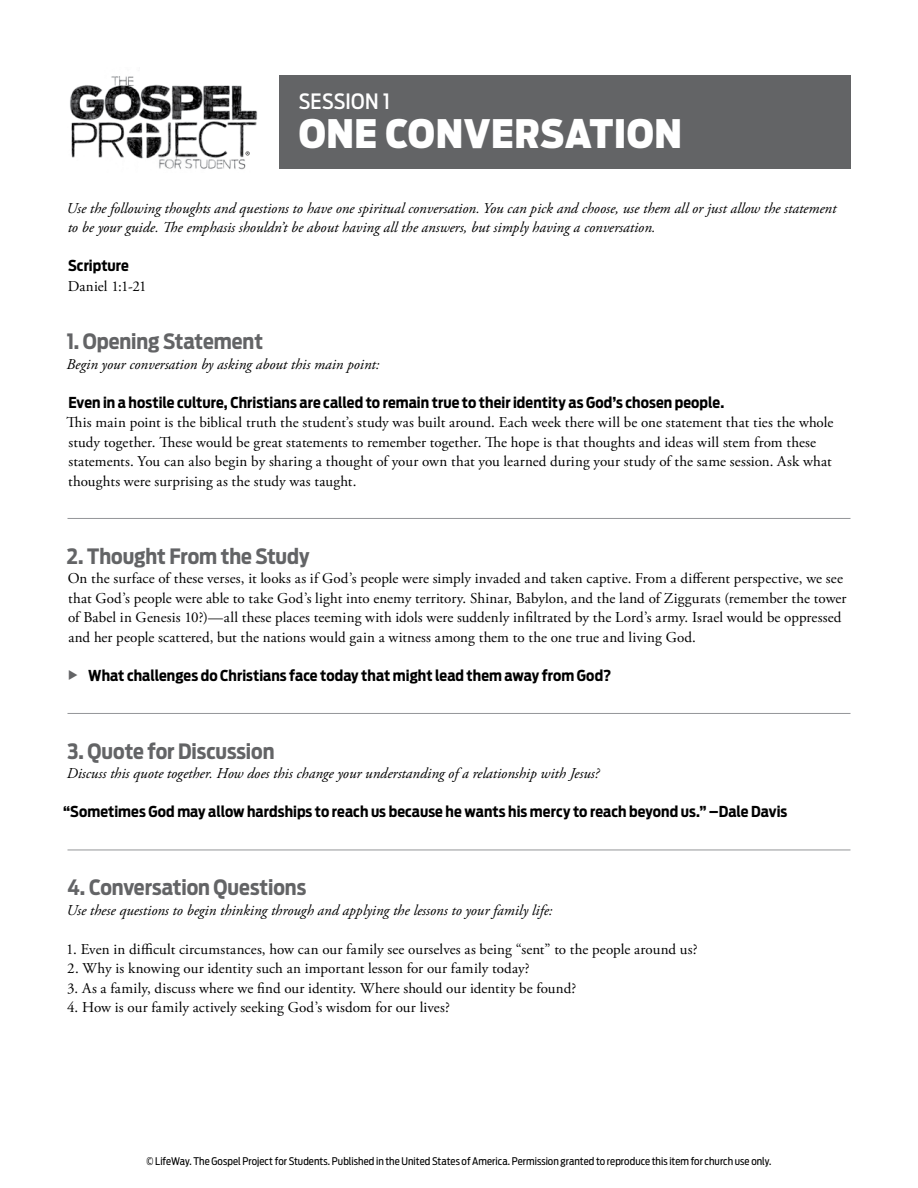
<style>
.page{position:relative;width:918px;height:1188px;background:#fff}
.page>*{position:absolute;margin:0;border:0;box-sizing:border-box;transform-origin:0 0}
.t1{font:900 39px "Antenna Cond";letter-spacing:.015em;color:#fff}
.t2{font:700 21px "Antenna Cond";letter-spacing:-.005em;color:#636466}
.t3{font:500 21px "Antenna Cond";letter-spacing:.01em;color:#fff}
.t4{font:15px/19.5px "Adobe Garamond Pro";letter-spacing:.005em;color:#000}
.t5{font:italic 15px/19.5px "Adobe Garamond Pro";color:#000}
.t6{font:700 15px "Antenna Cond";letter-spacing:.005em;color:#000}
.t7{font:10.5px "Antenna Cond";letter-spacing:.005em;color:#000}
</style>
<div class="page">
<div style="left:279px;top:75px;width:571px;height:94px;background:#636466"></div>
<hr style="left:68px;top:518px;width:782px;height:1px;background:#939598">
<hr style="left:68px;top:713px;width:782px;height:1px;background:#939598">
<hr style="left:68px;top:850px;width:782px;height:1px;background:#939598">
<img style="left:111px;top:76px;width:23px;height:6px">
<img style="left:70px;top:82px;width:187px;height:76px">
<img style="left:140px;top:158px;width:106px;height:12px">
<svg style="left:246px;top:151px;width:4px;height:4px"></svg>
<h2 class="t3" style="left:299px;top:89px;width:93px">SESSION 1</h2>
<h1 class="t1" style="left:299px;top:111px;width:385px">ONE CONVERSATION</h1>
<p class="t5" style="left:67px;top:199px;width:771px">Use the following thoughts and questions to have one spiritual conversation. You can pick and choose, use them all or just allow the statement to be your guide. The emphasis shouldn’t be about having all the answers, but simply having a conversation.</p>
<p class="t6" style="left:68px;top:257px;width:62px">Scripture</p>
<p class="t4" style="left:68px;top:277px;width:81px">Daniel 1:1-21</p>
<h2 class="t2" style="left:67px;top:329px;width:198px">1. Opening Statement</h2>
<p class="t5" style="left:67px;top:355px;width:315px">Begin your conversation by asking about this main point:</p>
<p class="t6" style="left:68px;top:393px;width:657px">Even in a hostile culture, Christians are called to remain true to their identity as God’s chosen people.</p>
<p class="t4" style="left:67px;top:413px;width:768px">This main point is the biblical truth the student’s study was built around. Each week there will be one statement that ties the whole study together. These would be great statements to remember together. The hope is that thoughts and ideas will stem from these statements. You can also begin by sharing a thought of your own that you learned during your study of the same session. Ask what thoughts were surprising as the study was taught.</p>
<h2 class="t2" style="left:67px;top:544px;width:244px">2. Thought From the Study</h2>
<p class="t4" style="left:68px;top:569px;width:780px">On the surface of these verses, it looks as if God’s people were simply invaded and taken captive. From a different perspective, we see that God’s people were able to take God’s light into enemy territory. Shinar, Babylon, and the land of Ziggurats (remember the tower of Babel in Genesis 10?)—all these places teeming with idols were suddenly infiltrated by the Lord’s army. Israel would be oppressed and her people scattered, but the nations would gain a witness among them to the one true and living God.</p>
<p class="t6" style="left:88px;top:666px;width:525px">What challenges do Christians face today that might lead them away from God?</p>
<h2 class="t2" style="left:67px;top:739px;width:209px">3. Quote for Discussion</h2>
<p class="t5" style="left:67px;top:764px;width:534px">Discuss this quote together. How does this change your understanding of a relationship with Jesus?</p>
<p class="t6" style="left:63px;top:803px;width:726px">“Sometimes God may allow hardships to reach us because he wants his mercy to reach beyond us.” –Dale Davis</p>
<h2 class="t2" style="left:68px;top:875px;width:240px">4. Conversation Questions</h2>
<p class="t5" style="left:67px;top:901px;width:488px">Use these questions to begin thinking through and applying the lessons to your family life:</p>
<p class="t4" style="left:66px;top:940px;width:633px">1. Even in difficult circumstances, how can our family see ourselves as being “sent” to the people around us?</p>
<p class="t4" style="left:67px;top:959px;width:464px">2. Why is knowing our identity such an important lesson for our family today?</p>
<p class="t4" style="left:67px;top:979px;width:511px">3. As a family, discuss where we find our identity. Where should our identity be found?</p>
<p class="t4" style="left:67px;top:998px;width:384px">4. How is our family actively seeking God’s wisdom for our lives?</p>
<p class="t7" style="left:147px;top:1155px;width:626px">© LifeWay. The Gospel Project for Students. Published in the United States of America. Permission granted to reproduce this item for church use only.</p>
</div>
